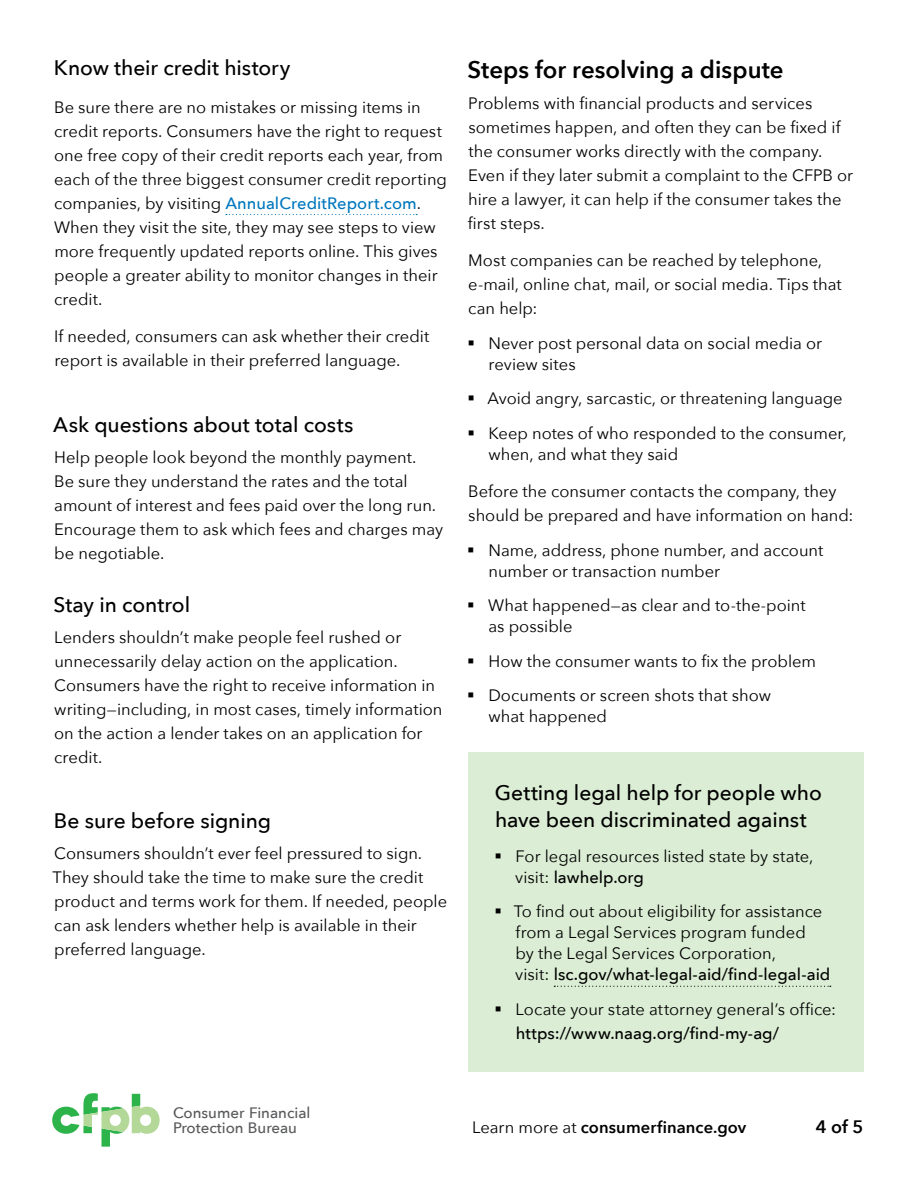
<style>
.page{position:relative;width:918px;height:1188px;background:#fff}
.page>*{position:absolute;margin:0;border:0;box-sizing:border-box;transform-origin:0 0}
.t1{font:600 24px "Avenir Next";color:#000}
.t2{font:500 21px/27px "Avenir Next";letter-spacing:-.005em;color:#000}
.t3{font:600 18px "Avenir Next";color:#000}
.t4{font:16.5px/24px "Avenir Next";color:#000}
.t5{font:500 16.5px "Avenir Next";color:#000}
.t6{font:600 16.5px "Avenir Next";letter-spacing:.005em;color:#000}
.t7{font:500 15.15px/15.3px "Avenir Next";color:#58595b}
.s1{font-weight:500;color:#0077be}
.s2{font-weight:500}
.s3{font-weight:400}
</style>
<div class="page">
<svg style="left:52px;top:1093px;width:108px;height:54px"></svg>
<div style="left:468px;top:901px;width:396px;height:119px;background:#dbedd4"></div>
<div style="left:468px;top:998px;width:396px;height:74px;background:#dbedd4"></div>
<svg style="left:554px;top:986px;width:277px;height:1px"></svg>
<div style="left:468px;top:845px;width:396px;height:78px;background:#dbedd4"></div>
<div style="left:468px;top:752px;width:396px;height:117px;background:#dbedd4"></div>
<svg style="left:226px;top:214px;width:191px;height:1px"></svg>
<p class="t2" style="left:54px;top:53px;width:238px">Know their credit history</p>
<p class="t4" style="left:54px;top:94px;width:394px">Be sure there are no mistakes or missing items in credit reports. Consumers have the right to request one free copy of their credit reports each year, from each of the three biggest consumer credit reporting companies, by visiting <span class="s1">AnnualCreditReport.com</span>.<br>When they visit the site, they may see steps to view more frequently updated reports online. This gives people a greater ability to monitor changes in their credit.</p>
<p class="t4" style="left:54px;top:324px;width:377px">If needed, consumers can ask whether their credit report is available in their preferred language.</p>
<p class="t2" style="left:53px;top:410px;width:302px">Ask questions about total costs</p>
<p class="t4" style="left:54px;top:444px;width:390px">Help people look beyond the monthly payment.<br>Be sure they understand the rates and the total amount of interest and fees paid over the long run.<br>Encourage them to ask which fees and charges may be negotiable.</p>
<p class="t2" style="left:54px;top:590px;width:138px">Stay in control</p>
<p class="t4" style="left:54px;top:624px;width:390px">Lenders shouldn’t make people feel rushed or unnecessarily delay action on the application.<br>Consumers have the right to receive information in writing—including, in most cases, timely information on the action a lender takes on an application for</p>
<p class="t4" style="left:54px;top:744px;width:50px">credit.</p>
<p class="t2" style="left:54px;top:806px;width:219px">Be sure before signing</p>
<p class="t4" style="left:52px;top:840px;width:396px">Consumers shouldn’t ever feel pressured to sign.<br>They should take the time to make sure the credit product and terms work for them. If needed, people can ask lenders whether help is available in their preferred language.</p>
<h2 class="t1" style="left:468px;top:49px;width:318px">Steps for resolving a dispute</h2>
<p class="t4" style="left:468px;top:90px;width:374px">Problems with financial products and services sometimes happen, and often they can be fixed if</p>
<p class="t4" style="left:468px;top:138px;width:386px">the consumer works directly with the company.<br>Even if they later submit a complaint to the CFPB or hire a lawyer, it can help if the consumer takes the</p>
<p class="t4" style="left:468px;top:210px;width:78px">first steps.</p>
<p class="t4" style="left:468px;top:248px;width:375px">Most companies can be reached by telephone, e-mail, online chat, mail, or social media. Tips that can help:</p>
<p class="t4" style="left:489px;top:332px;width:335px;line-height:21px;text-indent:-21px">▪ Never post personal data on social media or review sites</p>
<p class="t4" style="left:467px;top:386px;width:377px">▪ Avoid angry, sarcastic, or threatening language</p>
<p class="t4" style="left:489px;top:422px;width:360px;line-height:21px;text-indent:-21px">▪ Keep notes of who responded to the consumer, when, and what they said</p>
<p class="t4" style="left:468px;top:479px;width:387px">Before the consumer contacts the company, they should be prepared and have information on hand:</p>
<p class="t4" style="left:489px;top:539px;width:336px;line-height:21px;text-indent:-21px">▪ Name, address, phone number, and account number or transaction number</p>
<p class="t4" style="left:488px;top:594px;width:319px;line-height:21px;text-indent:-21px">▪ What happened—as clear and to-the-point as possible</p>
<p class="t4" style="left:467px;top:648px;width:350px">▪ How the consumer wants to fix the problem</p>
<p class="t4" style="left:489px;top:684px;width:284px;line-height:21px;text-indent:-21px">▪ Documents or screen shots that show what happened</p>
<p class="t2" style="left:495px;top:779px;width:329px">Getting legal help for people who have been discriminated against</p>
<p class="t4" style="left:515px;top:845px;width:300px;line-height:21px;text-indent:-21px">▪ For legal resources listed state by state, visit: <span class="s2">lawhelp.org</span></p>
<p class="t4" style="left:494px;top:899px;width:330px">▪ To find out about eligibility for assistance</p>
<p class="t4" style="left:516px;top:920px;width:292px">from a Legal Services program funded</p>
<p class="t4" style="left:516px;top:941px;width:262px">by the Legal Services Corporation,</p>
<p class="t5" style="left:515px;top:960px;width:317px"><span class="s3">visit:</span> lsc.gov/what-legal-aid/find-legal-aid</p>
<p class="t4" style="left:494px;top:996px;width:343px">▪ Locate your state attorney general’s office:</p>
<p class="t5" style="left:516px;top:1019px;width:265px">https://www.naag.org/find-my-ag/</p>
<p class="t7" style="left:173px;top:1104px;width:139px">Consumer Financial<br>Protection Bureau</p>
<p class="t6" style="left:472px;top:1113px;width:276px"><span class="s3">Learn more at</span> consumerfinance.gov</p>
<p class="t3" style="left:816px;top:1111px;width:49px">4 of 5</p>
</div>
